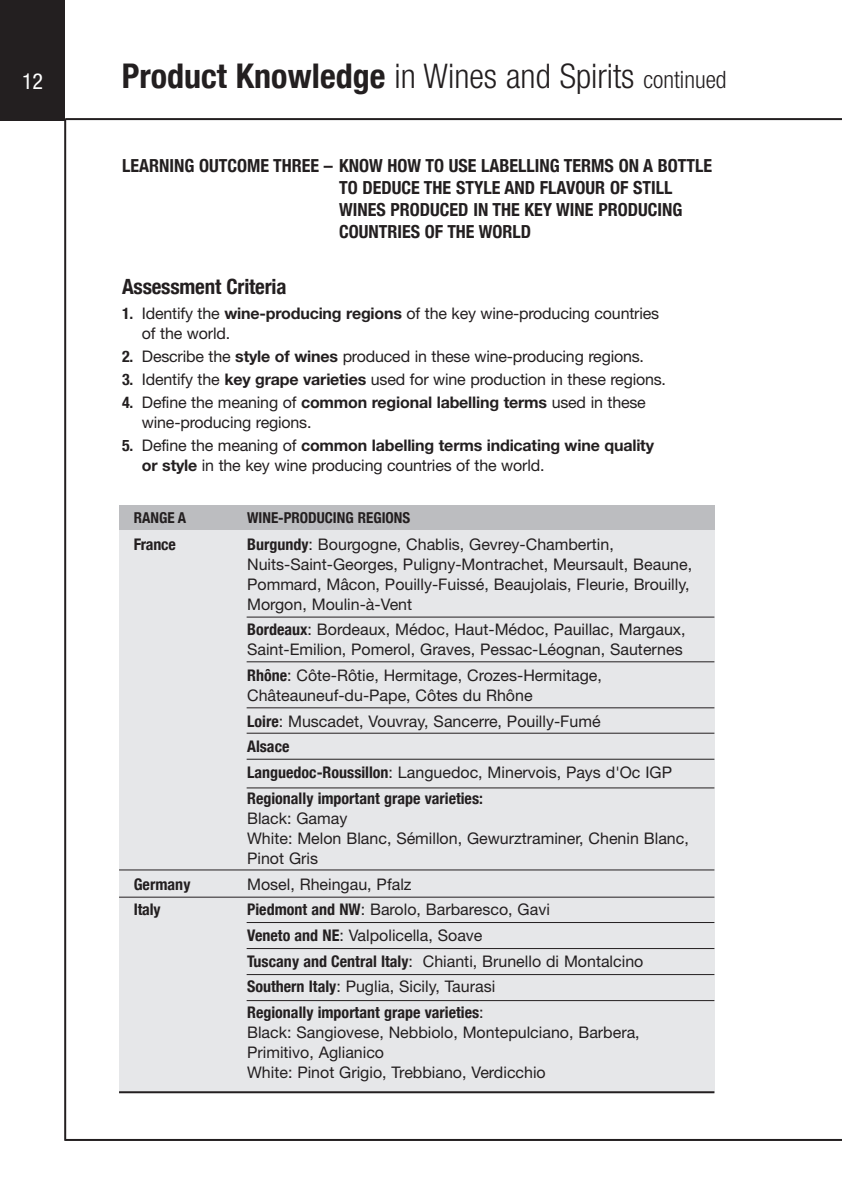
<style>
.page{position:relative;width:842px;height:1191px;background:#fff}
.page>*{position:absolute;margin:0;border:0;box-sizing:border-box;transform-origin:0 0}
.t1{font:300 condensed 34px "Helvetica Neue";color:#231f20}
.t2{font:condensed 22px "Helvetica Neue";color:#fff}
.t3{font:700 condensed 21px "Helvetica Neue";letter-spacing:-.01em;color:#231f20}
.t4{font:700 condensed 18px/22px "Helvetica Neue";color:#231f20}
.t5{font:16px/20px "Helvetica Neue";color:#231f20}
.t6{font:700 condensed 16px "Helvetica Neue";letter-spacing:-.01em;color:#231f20}
.t7{font:700 condensed 15px "Helvetica Neue";color:#231f20}
.s1{font-weight:700}
.s2{font-size:24px}
.s3{font-weight:700;font-stretch:condensed}
</style>
<div class="page">
<div style="left:119px;top:527px;width:595px;height:565px;background:#e6e7e9"></div>
<hr style="left:65px;top:118px;width:777px;height:2px;background:#231f20">
<hr style="left:65px;top:1139px;width:777px;height:2px;background:#231f20">
<hr style="left:64px;top:119px;width:2px;height:1021px;background:#231f20">
<div style="left:0;top:0;width:65px;height:120px;background:#231f20"></div>
<div style="left:119px;top:505px;width:595px;height:24px;background:#bcbdc0"></div>
<hr style="left:247px;top:617px;width:467px;height:1px;background:#231f20">
<hr style="left:247px;top:661px;width:467px;height:1px;background:#231f20">
<hr style="left:247px;top:733px;width:467px;height:1px;background:#231f20">
<hr style="left:247px;top:759px;width:467px;height:1px;background:#231f20">
<hr style="left:247px;top:787px;width:467px;height:1px;background:#231f20">
<hr style="left:247px;top:922px;width:467px;height:1px;background:#231f20">
<hr style="left:247px;top:948px;width:467px;height:1px;background:#231f20">
<hr style="left:247px;top:974px;width:467px;height:1px;background:#231f20">
<hr style="left:247px;top:1000px;width:467px;height:1px;background:#231f20">
<hr style="left:119px;top:869px;width:595px;height:1px;background:#231f20">
<hr style="left:247px;top:707px;width:467px;height:1px;background:#231f20">
<hr style="left:119px;top:896px;width:595px;height:1px;background:#231f20">
<hr style="left:119px;top:1091px;width:595px;height:2px;background:#231f20">
<h2 class="t2" style="left:22px;top:73px;width:23px">12</h2>
<h1 class="t1" style="left:122px;top:64px;width:606px"><span class="s1">Product Knowledge</span> in Wines and Spirits <span class="s2">continued</span></h1>
<p class="t4" style="left:339px;top:155px;width:374px;text-indent:-217px">LEARNING OUTCOME THREE – KNOW HOW TO USE LABELLING TERMS ON A BOTTLE TO DEDUCE THE STYLE AND FLAVOUR OF STILL WINES PRODUCED IN THE KEY WINE PRODUCING COUNTRIES OF THE WORLD</p>
<h3 class="t3" style="left:122px;top:273px;width:166px">Assessment Criteria</h3>
<p class="t5" style="left:142px;top:305px;width:519px;text-indent:-20px"><span class="s3">1.</span> Identify the <span class="s1">wine-producing regions</span> of the key wine-producing countries of the world.</p>
<p class="t5" style="left:122px;top:348px;width:523px"><span class="s3">2.</span> Describe the <span class="s1">style of wines</span> produced in these wine-producing regions.</p>
<p class="t5" style="left:122px;top:371px;width:545px"><span class="s3">3.</span> Identify the <span class="s1">key grape varieties</span> used for wine production in these regions.</p>
<p class="t5" style="left:142px;top:394px;width:505px;text-indent:-20px"><span class="s3">4.</span> Define the meaning of <span class="s1">common regional labelling terms</span> used in these wine-producing regions.</p>
<p class="t5" style="left:142px;top:436px;width:514px;text-indent:-20px"><span class="s3">5.</span> Define the meaning of <span class="s1">common labelling terms indicating wine quality or style</span> in the key wine producing countries of the world.</p>
<p class="t7" style="left:134px;top:509px;width:54px">RANGE A</p>
<p class="t7" style="left:247px;top:509px;width:165px">WINE-PRODUCING REGIONS</p>
<p class="t6" style="left:134px;top:534px;width:44px">France</p>
<p class="t5" style="left:247px;top:535px;width:447px"><span class="s3">Burgundy</span>: Bourgogne, Chablis, Gevrey-Chambertin, Nuits-Saint-Georges, Puligny-Montrachet, Meursault, Beaune, Pommard, Mâcon, Pouilly-Fuissé, Beaujolais, Fleurie, Brouilly, Morgon, Moulin-à-Vent</p>
<p class="t5" style="left:247px;top:621px;width:440px"><span class="s3">Bordeaux</span>: Bordeaux, Médoc, Haut-Médoc, Pauillac, Margaux,<br>Saint-Emilion, Pomerol, Graves, Pessac-Léognan, Sauternes</p>
<p class="t5" style="left:247px;top:667px;width:356px"><span class="s3">Rhône</span>: Côte-Rôtie, Hermitage, Crozes-Hermitage,<br>Châteauneuf-du-Pape, Côtes du Rhône</p>
<p class="t5" style="left:247px;top:710px;width:426px;line-height:25.6px"><span class="s3">Loire</span>: Muscadet, Vouvray, Sancerre, Pouilly-Fumé<br><span class="s3">Alsace<br>Languedoc-Roussillon</span>: Languedoc, Minervois, Pays d'Oc IGP <span class="s3">Regionally important grape varieties:</span></p>
<p class="t5" style="left:247px;top:809px;width:443px">Black: Gamay<br>White: Melon Blanc, Sémillon, Gewurztraminer, Chenin Blanc,<br>Pinot Gris</p>
<p class="t6" style="left:134px;top:874px;width:58px">Germany</p>
<p class="t5" style="left:247px;top:875px;width:166px">Mosel, Rheingau, Pfalz</p>
<p class="t6" style="left:134px;top:899px;width:28px">Italy</p>
<p class="t5" style="left:247px;top:898px;width:398px;line-height:25.6px"><span class="s3">Piedmont and NW</span>: Barolo, Barbaresco, Gavi<br><span class="s3">Veneto and NE</span>: Valpolicella, Soave<br><span class="s3">Tuscany and Central Italy</span>: Chianti, Brunello di Montalcino <span class="s3">Southern Italy</span>: Puglia, Sicily, Taurasi<br><span class="s3">Regionally important grape varieties</span>:</p>
<p class="t5" style="left:247px;top:1023px;width:394px">Black: Sangiovese, Nebbiolo, Montepulciano, Barbera,<br>Primitivo, Aglianico<br>White: Pinot Grigio, Trebbiano, Verdicchio</p>
</div>
